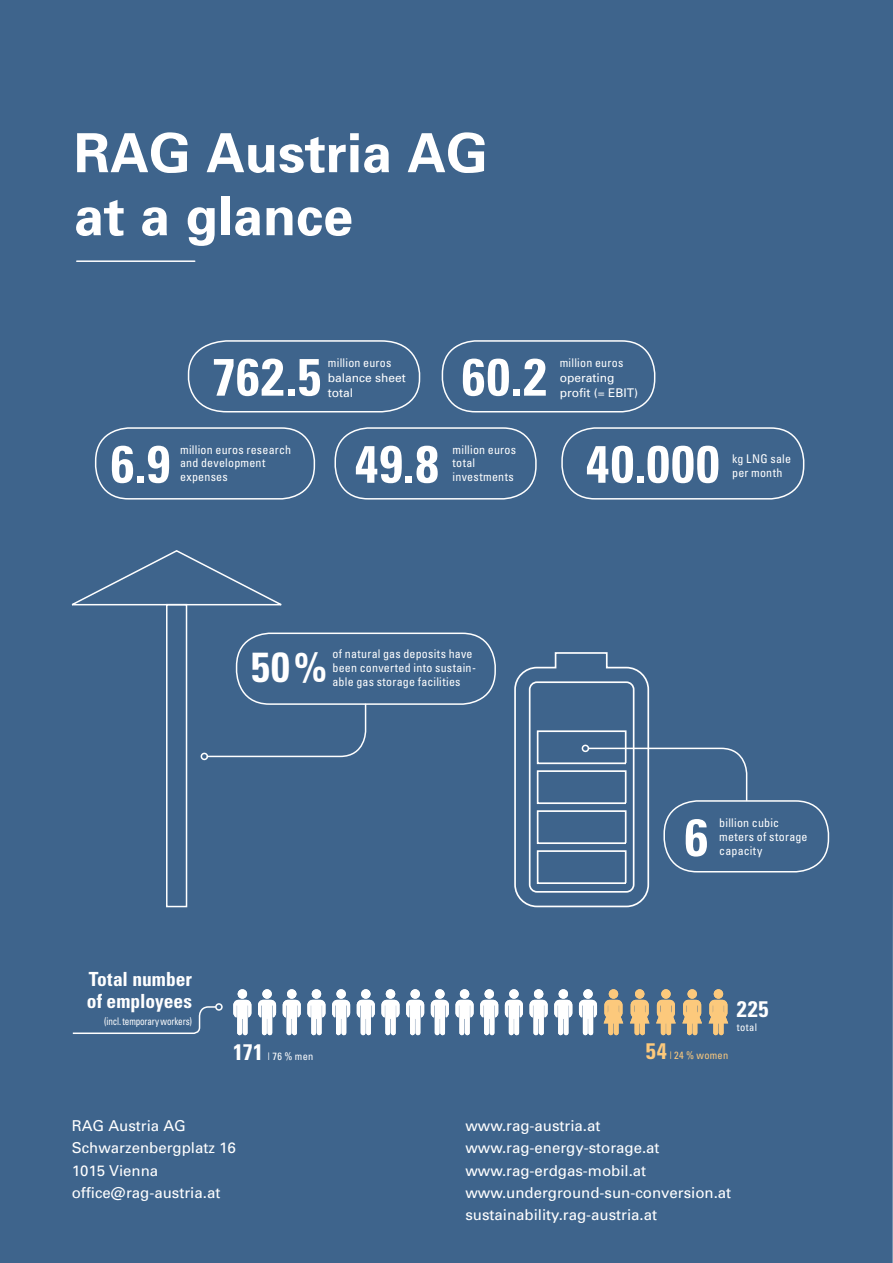
<style>
.page{position:relative;width:893px;height:1263px;background:#3e648c}
.page>*{position:absolute;margin:0;border:0;box-sizing:border-box;transform-origin:0 0}
.t1{font:700 54px/63px "Univers";color:#fff}
.t2{font:700 condensed 52.5px "Univers";letter-spacing:.03em;color:#fff}
.t3{font:700 condensed 42px "Univers";color:#fff}
.t4{font:700 condensed 22.5px "Univers";color:#fff}
.t5{font:700 condensed 19.5px/22.5px "Univers";color:#fff}
.t6{font:15px/22.2px "Univers";color:#fff}
.t7{font:condensed 12px/13.5px "Univers";letter-spacing:.02em;color:#fff}
.t8{font:12px/15px "Univers";color:#fff}
.t9{font:condensed 10.5px "Univers";letter-spacing:-.01em;color:#fff;scale:.87 1}
.t10{font:condensed 10.5px "Univers";letter-spacing:-.01em;color:#fff}
.t11{font:condensed 10.5px "Univers";letter-spacing:.025em;color:#fcc97c}
.s1{font-weight:700;font-size:22.5px}
</style>
<div class="page">
<hr style="left:77px;top:260px;width:118px;height:2px;background:#fff">
<div style="left:95px;top:427px;width:220px;height:73px;border:2px solid #fff;border-radius:33px"></div>
<div style="left:561px;top:427px;width:243px;height:73px;border:2px solid #fff;border-radius:33px"></div>
<div style="left:334px;top:427px;width:203px;height:73px;border:2px solid #fff;border-radius:33px"></div>
<div style="left:187px;top:339px;width:234px;height:74px;background:#3e648c"></div>
<div style="left:442px;top:340px;width:213px;height:72px;border:2px solid #fff;border-radius:33px"></div>
<svg style="left:71px;top:1005px;width:146px;height:30px"></svg>
<div style="left:215px;top:1003px;width:8px;height:8px;border:2px solid #fff;border-radius:50%"></div>
<svg style="left:233px;top:1000px;width:18px;height:35px"></svg>
<div style="left:238px;top:989px;width:9px;height:10px;background:#fff;border-radius:50%"></div>
<svg style="left:258px;top:1000px;width:18px;height:35px"></svg>
<div style="left:262px;top:989px;width:10px;height:10px;background:#fff;border-radius:50%"></div>
<svg style="left:283px;top:1000px;width:18px;height:35px"></svg>
<div style="left:287px;top:989px;width:9px;height:10px;background:#fff;border-radius:50%"></div>
<svg style="left:307px;top:1000px;width:18px;height:35px"></svg>
<div style="left:312px;top:989px;width:9px;height:10px;background:#fff;border-radius:50%"></div>
<svg style="left:332px;top:1000px;width:18px;height:35px"></svg>
<div style="left:336px;top:989px;width:10px;height:10px;background:#fff;border-radius:50%"></div>
<svg style="left:357px;top:1000px;width:18px;height:35px"></svg>
<div style="left:361px;top:989px;width:10px;height:10px;background:#fff;border-radius:50%"></div>
<svg style="left:381px;top:1000px;width:18px;height:35px"></svg>
<div style="left:386px;top:989px;width:9px;height:10px;background:#fff;border-radius:50%"></div>
<svg style="left:406px;top:1000px;width:18px;height:35px"></svg>
<div style="left:410px;top:989px;width:10px;height:10px;background:#fff;border-radius:50%"></div>
<svg style="left:431px;top:1000px;width:18px;height:35px"></svg>
<div style="left:435px;top:989px;width:10px;height:10px;background:#fff;border-radius:50%"></div>
<svg style="left:455px;top:1000px;width:19px;height:35px"></svg>
<div style="left:460px;top:989px;width:9px;height:10px;background:#fff;border-radius:50%"></div>
<svg style="left:480px;top:1000px;width:18px;height:35px"></svg>
<div style="left:485px;top:989px;width:9px;height:10px;background:#fff;border-radius:50%"></div>
<svg style="left:505px;top:1000px;width:18px;height:35px"></svg>
<div style="left:509px;top:989px;width:10px;height:10px;background:#fff;border-radius:50%"></div>
<svg style="left:530px;top:1000px;width:18px;height:35px"></svg>
<div style="left:534px;top:989px;width:9px;height:10px;background:#fff;border-radius:50%"></div>
<svg style="left:554px;top:1000px;width:18px;height:35px"></svg>
<div style="left:559px;top:989px;width:9px;height:10px;background:#fff;border-radius:50%"></div>
<svg style="left:579px;top:1000px;width:18px;height:35px"></svg>
<div style="left:583px;top:989px;width:10px;height:10px;background:#fff;border-radius:50%"></div>
<div style="left:714px;top:989px;width:9px;height:10px;background:#fcc97c;border-radius:50%"></div>
<svg style="left:709px;top:1000px;width:19px;height:35px"></svg>
<div style="left:687px;top:989px;width:10px;height:10px;background:#fcc97c;border-radius:50%"></div>
<svg style="left:682px;top:1000px;width:20px;height:35px"></svg>
<div style="left:661px;top:989px;width:10px;height:10px;background:#fcc97c;border-radius:50%"></div>
<svg style="left:656px;top:1000px;width:20px;height:35px"></svg>
<div style="left:635px;top:989px;width:9px;height:10px;background:#fcc97c;border-radius:50%"></div>
<svg style="left:630px;top:1000px;width:19px;height:35px"></svg>
<div style="left:609px;top:989px;width:9px;height:10px;background:#fcc97c;border-radius:50%"></div>
<svg style="left:604px;top:1000px;width:19px;height:35px"></svg>
<div style="left:206px;top:703px;width:161px;height:55px;background:#3e648c"></div>
<div style="left:201px;top:753px;width:7px;height:7px;border:2px solid #fff;border-radius:50%"></div>
<div style="left:166px;top:604px;width:21px;height:303px;border:2px solid #fff"></div>
<svg style="left:66px;top:549px;width:221px;height:57px"></svg>
<svg style="left:513px;top:651px;width:235px;height:257px"></svg>
<div style="left:582px;top:745px;width:7px;height:7px;border:2px solid #fff;border-radius:50%"></div>
<div style="left:663px;top:800px;width:166px;height:72px;border:2px solid #fff;border-radius:33px"></div>
<div style="left:236px;top:632px;width:260px;height:73px;border:2px solid #fff;border-radius:33px"></div>
<h1 class="t1" style="left:74px;top:120px;width:416px">RAG Austria AG at a glance</h1>
<h2 class="t2" style="left:212px;top:345px;width:110px">762.5</h2>
<h2 class="t2" style="left:462px;top:345px;width:86px">60.2</h2>
<p class="t7" style="left:560px;top:355px;width:65px">million euros</p>
<p class="t7" style="left:328px;top:355px;width:65px">million euros</p>
<p class="t8" style="left:328px;top:370px;width:80px">balance sheet total</p>
<p class="t8" style="left:560px;top:370px;width:80px">operating profit (= EBIT)</p>
<h2 class="t2" style="left:111px;top:432px;width:61px">6.9</h2>
<p class="t7" style="left:180px;top:442px;width:112px">million euros research and development expenses</p>
<h2 class="t2" style="left:586px;top:432px;width:135px">40.000</h2>
<p class="t7" style="left:732px;top:452px;width:60px">kg LNG sale</p>
<p class="t7" style="left:453px;top:442px;width:65px">million euros total investments</p>
<h2 class="t2" style="left:355px;top:432px;width:86px">49.8</h2>
<p class="t7" style="left:732px;top:465px;width:52px">per month</p>
<h3 class="t3" style="left:251px;top:641px;width:77px">50%</h3>
<p class="t7" style="left:333px;top:646px;width:145px;line-height:14.1px">of natural gas deposits have been converted into sustain&shy;able gas storage facilities</p>
<h2 class="t2" style="left:685px;top:805px;width:25px">6</h2>
<p class="t7" style="left:719px;top:816px;width:90px;line-height:14.1px">billion cubic meters of storage capacity</p>
<h3 class="t5" style="left:87px;top:967px;width:107px">Total number of employees</h3>
<p class="t9" style="left:104px;top:1014px;width:102px">(incl. temporary workers)</p>
<p class="t10" style="left:233px;top:1049px;width:81px"><span class="s1">171</span> | 76 % men</p>
<p class="t11" style="left:646px;top:1049px;width:84px"><span class="s1">54</span> | 24 % women</p>
<h3 class="t4" style="left:737px;top:995px;width:33px">225</h3>
<p class="t10" style="left:737px;top:1020px;width:22px">total</p>
<p class="t6" style="left:72px;top:1114px;width:166px">RAG Austria AG<br>Schwarzenbergplatz 16<br>1015 Vienna office@rag-austria.at</p>
<p class="t6" style="left:465px;top:1114px;width:267px">www.rag-austria.at www.rag-energy-storage.at www.rag-erdgas-mobil.at www.underground-sun-conversion.at sustainability.rag-austria.at</p>
</div>
